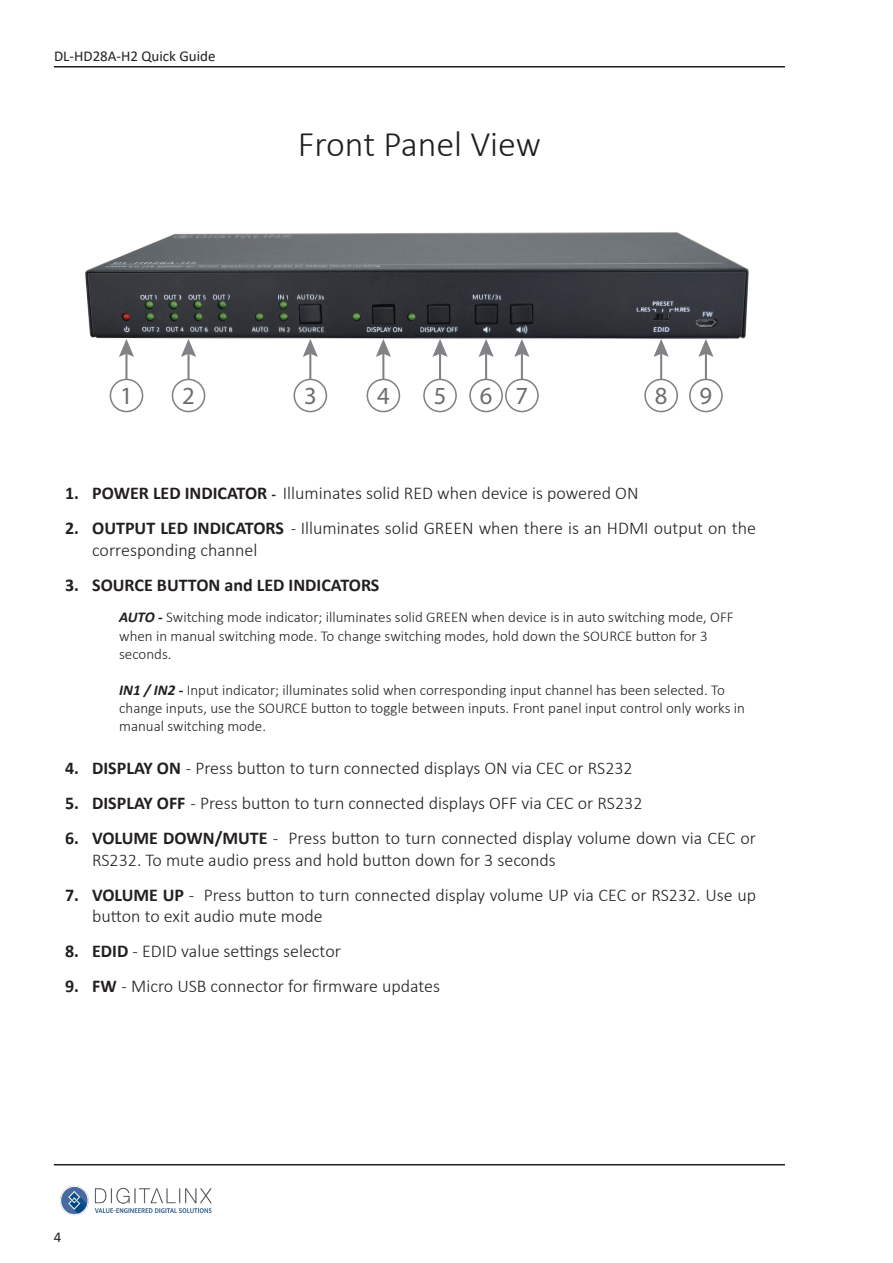
<style>
.page{position:relative;width:893px;height:1263px;background:#fff}
.page>*{position:absolute;margin:0;border:0;box-sizing:border-box;transform-origin:0 0}
.Main_Headings{font:300 36px "Calibri";color:#231f20}
.t1{font:24.6px "Myriad Pro";color:#6c6d70}
.t2{font:300 18px/21.6px "Calibri";color:#231f20}
.t3{font:700 18px "Calibri";color:#231f20}
.TOC_Sub_2{font:300 15px/18px "Calibri";color:#231f20}
.t4{font:15px "Calibri";color:#231f20}
.s1{font-weight:700}
.s2{font-weight:700;font-style:italic;font-size:15px}
.s3{font-weight:700;font-style:italic}
</style>
<div class="page">
<hr style="left:54px;top:66px;width:731px;height:2px;background:#231f20">
<hr style="left:54px;top:1164px;width:731px;height:1px;background:#231f20">
<img style="left:60px;top:1185px;width:152px;height:31px">
<img style="left:85px;top:232px;width:664px;height:181px">
<div style="left:110px;top:379px;width:33px;height:33px;border:2px solid #808285;border-radius:50%"></div>
<hr style="left:125px;top:351px;width:2px;height:29px;background:#808285">
<svg style="left:119px;top:339px;width:15px;height:18px"></svg>
<div style="left:172px;top:379px;width:33px;height:33px;border:2px solid #808285;border-radius:50%"></div>
<hr style="left:187px;top:351px;width:3px;height:29px;background:#808285">
<svg style="left:181px;top:339px;width:15px;height:18px"></svg>
<div style="left:293px;top:379px;width:34px;height:33px;border:2px solid #808285;border-radius:50%"></div>
<hr style="left:309px;top:351px;width:2px;height:29px;background:#808285">
<svg style="left:303px;top:339px;width:15px;height:18px"></svg>
<div style="left:367px;top:379px;width:33px;height:33px;border:2px solid #808285;border-radius:50%"></div>
<hr style="left:382px;top:351px;width:2px;height:29px;background:#808285">
<svg style="left:376px;top:339px;width:15px;height:18px"></svg>
<div style="left:423px;top:379px;width:34px;height:33px;border:2px solid #808285;border-radius:50%"></div>
<hr style="left:439px;top:351px;width:2px;height:29px;background:#808285">
<svg style="left:432px;top:339px;width:16px;height:18px"></svg>
<div style="left:469px;top:379px;width:34px;height:33px;border:2px solid #808285;border-radius:50%"></div>
<hr style="left:485px;top:351px;width:2px;height:29px;background:#808285">
<svg style="left:478px;top:339px;width:16px;height:18px"></svg>
<div style="left:505px;top:379px;width:34px;height:33px;border:2px solid #808285;border-radius:50%"></div>
<hr style="left:521px;top:351px;width:2px;height:29px;background:#808285">
<svg style="left:514px;top:339px;width:15px;height:18px"></svg>
<div style="left:644px;top:379px;width:34px;height:33px;border:2px solid #808285;border-radius:50%"></div>
<hr style="left:660px;top:351px;width:2px;height:29px;background:#808285">
<svg style="left:654px;top:339px;width:15px;height:18px"></svg>
<div style="left:689px;top:379px;width:34px;height:33px;border:2px solid #808285;border-radius:50%"></div>
<hr style="left:705px;top:351px;width:2px;height:29px;background:#808285">
<svg style="left:698px;top:339px;width:15px;height:18px"></svg>
<p class="t4" style="left:54px;top:46px;width:163px">DL-HD28A-H2 Quick Guide</p>
<p class="Main_Headings" style="left:298px;top:122px;width:245px">Front Panel View</p>
<p class="t1" style="left:120px;top:380px;width:14px">1</p>
<p class="t1" style="left:182px;top:380px;width:14px">2</p>
<p class="t1" style="left:304px;top:380px;width:14px">3</p>
<p class="t1" style="left:377px;top:380px;width:14px">4</p>
<p class="t1" style="left:434px;top:380px;width:14px">5</p>
<p class="t1" style="left:480px;top:380px;width:50px">6 7</p>
<p class="t1" style="left:655px;top:380px;width:14px">8</p>
<p class="t1" style="left:700px;top:380px;width:14px">9</p>
<p class="t2" style="left:65px;top:482px;width:575px"><span class="s1">1. POWER LED INDICATOR</span> <span class="s2">-</span> Illuminates solid RED when device is powered ON</p>
<p class="t2" style="left:92px;top:517px;width:665px;text-indent:-27px"><span class="s1">2. OUTPUT LED INDICATORS</span> - Illuminates solid GREEN when there is an HDMI output on the corresponding channel</p>
<p class="t3" style="left:65px;top:572px;width:316px">3. SOURCE BUTTON and LED INDICATORS</p>
<p class="TOC_Sub_2" style="left:119px;top:608px;width:616px"><span class="s3">AUTO -</span> Switching mode indicator; illuminates solid GREEN when device is in auto switching mode, OFF when in manual switching mode. To change switching modes, hold down the SOURCE button for 3 seconds.</p>
<p class="TOC_Sub_2" style="left:119px;top:680px;width:627px"><span class="s3">IN1 / IN2 -</span> Input indicator; illuminates solid when corresponding input channel has been selected. To change inputs, use the SOURCE button to toggle between inputs. Front panel input control only works in manual switching mode.</p>
<p class="t2" style="left:65px;top:757px;width:569px"><span class="s1">4. DISPLAY ON</span> - Press button to turn connected displays ON via CEC or RS232</p>
<p class="t2" style="left:65px;top:792px;width:579px"><span class="s1">5. DISPLAY OFF</span> - Press button to turn connected displays OFF via CEC or RS232</p>
<p class="t2" style="left:92px;top:827px;width:665px;text-indent:-27px"><span class="s1">6. VOLUME DOWN/MUTE</span> - Press button to turn connected display volume down via CEC or<br>RS232. To mute audio press and hold button down for 3 seconds</p>
<p class="t2" style="left:92px;top:884px;width:665px;text-indent:-27px"><span class="s1">7. VOLUME UP</span> - Press button to turn connected display volume UP via CEC or RS232. Use up button to exit audio mute mode</p>
<p class="t2" style="left:65px;top:940px;width:277px"><span class="s1">8. EDID</span> - EDID value settings selector</p>
<p class="t2" style="left:65px;top:975px;width:376px"><span class="s1">9. FW</span> - Micro USB connector for firmware updates</p>
<p class="t4" style="left:54px;top:1227px;width:9px">4</p>
</div>
